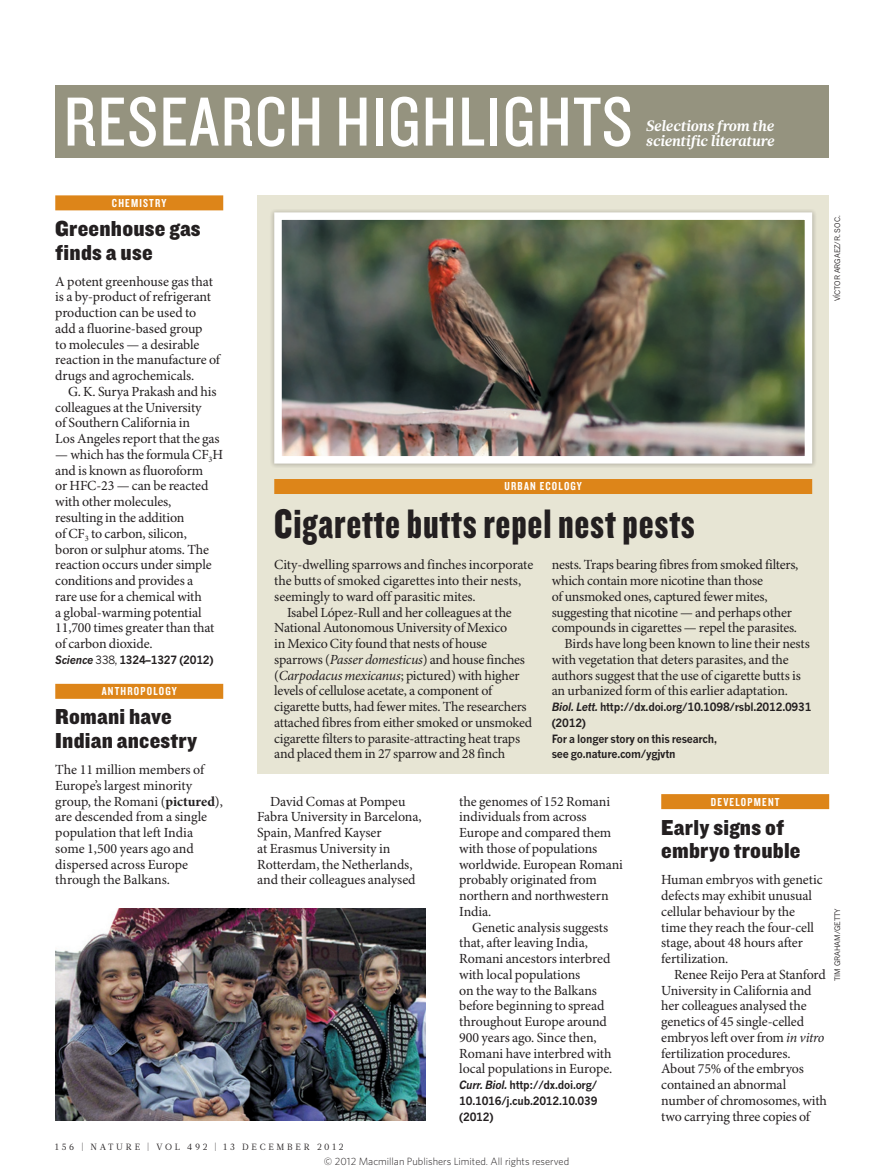
<style>
.page{position:relative;width:893px;height:1174px;background:#fff}
.page>*{position:absolute;margin:0;border:0;box-sizing:border-box;transform-origin:0 0}
.SECTION_HEADING_BOXE{font:72px "Knockout 29 Junior Ltweight";letter-spacing:.02em;color:#fff}
.BRIEFS_BOX_HEAD{font:42.75px "Knockout 69 Full Liteweight";letter-spacing:.02em;color:#231f20}
.RES_HIGH_HEAD_15{font:22.5px/23.7px "Knockout 71 Full Middlewt";letter-spacing:.01em;color:#231f20}
.t1{font:italic 700 15px/15px "Glosa Math";letter-spacing:-.005em;color:#fff}
.BODY_TEXT_R_L_INDENT{font:13.95px/15.8px "Minion Pro";letter-spacing:-.015em;color:#231f20}
.BODY_TEXT_R_L_1ST_PA{font:13.95px/15.8px "Minion Pro";letter-spacing:-.005em;color:#231f20}
.BRIEFS_SUBJECT_STRAP{font:12px "Knockout 49 Liteweight";letter-spacing:.1em;color:#fff}
.BRIEFS_PAPER{font:700 11.25px/15.8px "News Gothic MTOT";letter-spacing:-.02em;color:#231f20;scale:.95 1}
.t2{font:300 10.5px "Whitney";color:#231f20}
.t3{font:9px "Glosa Math";letter-spacing:.3em;color:#231f20}
.PIC_CREDIT{font:7.5px "News Gothic MTOT";color:#231f20}
.s1{font-style:italic}
.s2{font-weight:400}
.s3{font-weight:700}
</style>
<div class="page">
<div style="left:257px;top:195px;width:572px;height:579px;background:#e7e5d4"></div>
<div style="left:269px;top:208px;width:547px;height:260px;background:#231f20;opacity:.25"></div>
<img style="left:283px;top:221px;width:520px;height:233px">
<div style="left:274px;top:212px;width:538px;height:251px;border:8px solid #fff"></div>
<img style="left:55px;top:908px;width:370px;height:212px">
<div style="left:55px;top:684px;width:168px;height:15px;background:#dd8519"></div>
<div style="left:55px;top:195px;width:168px;height:15px;background:#dd8519"></div>
<div style="left:661px;top:794px;width:168px;height:15px;background:#dd8519"></div>
<div style="left:55px;top:85px;width:774px;height:72px;background:#95937f"></div>
<div style="left:274px;top:479px;width:538px;height:15px;background:#dd8519"></div>
<p class="SECTION_HEADING_BOXE" style="left:64px;top:75px;width:570px">RESEARCH HIGHLIGHTS</p>
<p class="t1" style="left:646px;top:118px;width:130px">Selections from the scientific literature</p>
<p class="BRIEFS_SUBJECT_STRAP" style="left:112px;top:195px;width:56px">CHEMISTRY</p>
<p class="RES_HIGH_HEAD_15" style="left:55px;top:216px;width:147px">Greenhouse gas finds a use</p>
<p class="BODY_TEXT_R_L_1ST_PA" style="left:55px;top:274px;width:166px">A potent greenhouse gas that is a by-product of refrigerant production can be used to add a fluorine-based group<br>to molecules — a desirable reaction in the manufacture of drugs and agrochemicals.</p>
<p class="BODY_TEXT_R_L_INDENT" style="left:55px;top:384px;width:166px;text-indent:13px">G. K. Surya Prakash and his colleagues at the University<br>of Southern California in<br>Los Angeles report that the gas</p>
<p class="BODY_TEXT_R_L_INDENT" style="left:55px;top:447px;width:169px">— which has the formula CF<sub>3</sub>H and is known as fluoroform<br>or HFC-23 — can be reacted with other molecules,<br>resulting in the addition<br>of CF<sub>3</sub> to carbon, silicon, boron or sulphur atoms. The reaction occurs under simple conditions and provides a<br>rare use for a chemical with<br>a global-warming potential<br>11,700 times greater than that of carbon dioxide.</p>
<p class="BRIEFS_PAPER" style="left:55px;top:651px;width:168px"><span class="s1">Science</span> <span class="s2">338,</span> 1324–1327 (2012)</p>
<p class="BRIEFS_SUBJECT_STRAP" style="left:102px;top:683px;width:77px">ANTHROPOLOGY</p>
<p class="RES_HIGH_HEAD_15" style="left:55px;top:704px;width:144px">Romani have<br>Indian ancestry</p>
<p class="BODY_TEXT_R_L_1ST_PA" style="left:55px;top:762px;width:169px">The 11 million members of<br>Europe’s largest minority group, the Romani (<span class="s3">pictured</span>), are descended from a single population that left India some 1,500 years ago and dispersed across Europe through the Balkans.</p>
<p class="PIC_CREDIT" style="left:833px;top:301px;width:87px;rotate:-90deg">VÍCTOR ARGAEZ/R. SOC.</p>
<p class="BRIEFS_SUBJECT_STRAP" style="left:504px;top:479px;width:79px">URBAN ECOLOGY</p>
<p class="BRIEFS_BOX_HEAD" style="left:274px;top:497px;width:422px">Cigarette butts repel nest pests</p>
<p class="BODY_TEXT_R_L_1ST_PA" style="left:274px;top:557px;width:261px">City-dwelling sparrows and finches incorporate the butts of smoked cigarettes into their nests, seemingly to ward off parasitic mites.</p>
<p class="BODY_TEXT_R_L_INDENT" style="left:274px;top:605px;width:259px;text-indent:13px">Isabel López-Rull and her colleagues at the National Autonomous University of Mexico<br>in Mexico City found that nests of house sparrows (<span class="s1">Passer domesticus</span>) and house finches (<span class="s1">Carpodacus mexicanus</span>; pictured) with higher levels of cellulose acetate, a component of cigarette butts, had fewer mites. The researchers attached fibres from either smoked or unsmoked cigarette filters to parasite-attracting heat traps and placed them in 27 sparrow and 28 finch</p>
<p class="BODY_TEXT_R_L_INDENT" style="left:552px;top:557px;width:248px">nests. Traps bearing fibres from smoked filters, which contain more nicotine than those<br>of unsmoked ones, captured fewer mites, suggesting that nicotine — and perhaps other compounds in cigarettes — repel the parasites.</p>
<p class="BODY_TEXT_R_L_INDENT" style="left:552px;top:636px;width:260px;text-indent:13px">Birds have long been known to line their nests with vegetation that deters parasites, and the authors suggest that the use of cigarette butts is an urbanized form of this earlier adaptation.</p>
<p class="BRIEFS_PAPER" style="left:552px;top:699px;width:275px"><span class="s1">Biol. Lett.</span> http://dx.doi.org/10.1098/rsbl.2012.0931 (2012)</p>
<p class="BRIEFS_PAPER" style="left:552px;top:730px;width:175px">For a longer story on this research, see go.nature.com/ygjvtn</p>
<p class="BODY_TEXT_R_L_INDENT" style="left:257px;top:794px;width:166px;text-indent:13px">David Comas at Pompeu<br>Fabra University in Barcelona,<br>Spain, Manfred Kayser<br>at Erasmus University in<br>Rotterdam, the Netherlands, and their colleagues analysed</p>
<p class="BODY_TEXT_R_L_INDENT" style="left:459px;top:794px;width:165px">the genomes of 152 Romani individuals from across<br>Europe and compared them with those of populations worldwide. European Romani probably originated from northern and northwestern<br>India.</p>
<p class="BODY_TEXT_R_L_INDENT" style="left:459px;top:920px;width:155px;text-indent:13px">Genetic analysis suggests that, after leaving India,<br>Romani ancestors interbred with local populations<br>on the way to the Balkans before beginning to spread throughout Europe around<br>900 years ago. Since then,<br>Romani have interbred with local populations in Europe.</p>
<p class="BRIEFS_PAPER" style="left:459px;top:1077px;width:147px;text-align:justify"><span class="s1">Curr. Biol.</span> http://dx.doi.org/ 10.1016/j.cub.2012.10.039 (2012)</p>
<p class="BRIEFS_SUBJECT_STRAP" style="left:711px;top:794px;width:70px">DEVELOPMENT</p>
<p class="RES_HIGH_HEAD_15" style="left:661px;top:814px;width:141px">Early signs of embryo trouble</p>
<p class="BODY_TEXT_R_L_1ST_PA" style="left:661px;top:872px;width:163px">Human embryos with genetic defects may exhibit unusual cellular behaviour by the time they reach the four-cell stage, about 48 hours after fertilization.</p>
<p class="BODY_TEXT_R_L_INDENT" style="left:661px;top:967px;width:167px;text-indent:13px">Renee Reijo Pera at Stanford<br>University in California and her colleagues analysed the genetics of 45 single-celled embryos left over from <span class="s1">in vitro </span>fertilization procedures.<br>About 75% of the embryos contained an abnormal number of chromosomes, with two carrying three copies of</p>
<p class="PIC_CREDIT" style="left:833px;top:981px;width:75px;rotate:-90deg">TIM GRAHAM/GETTY</p>
<p class="t3" style="left:55px;top:1141px;width:290px">156 | NATURE | VOL 492 | 13 DECEMBER 2012</p>
<p class="t2" style="left:324px;top:1154px;width:247px">© 2012 Macmillan Publishers Limited. All rights reserved</p>
</div>
